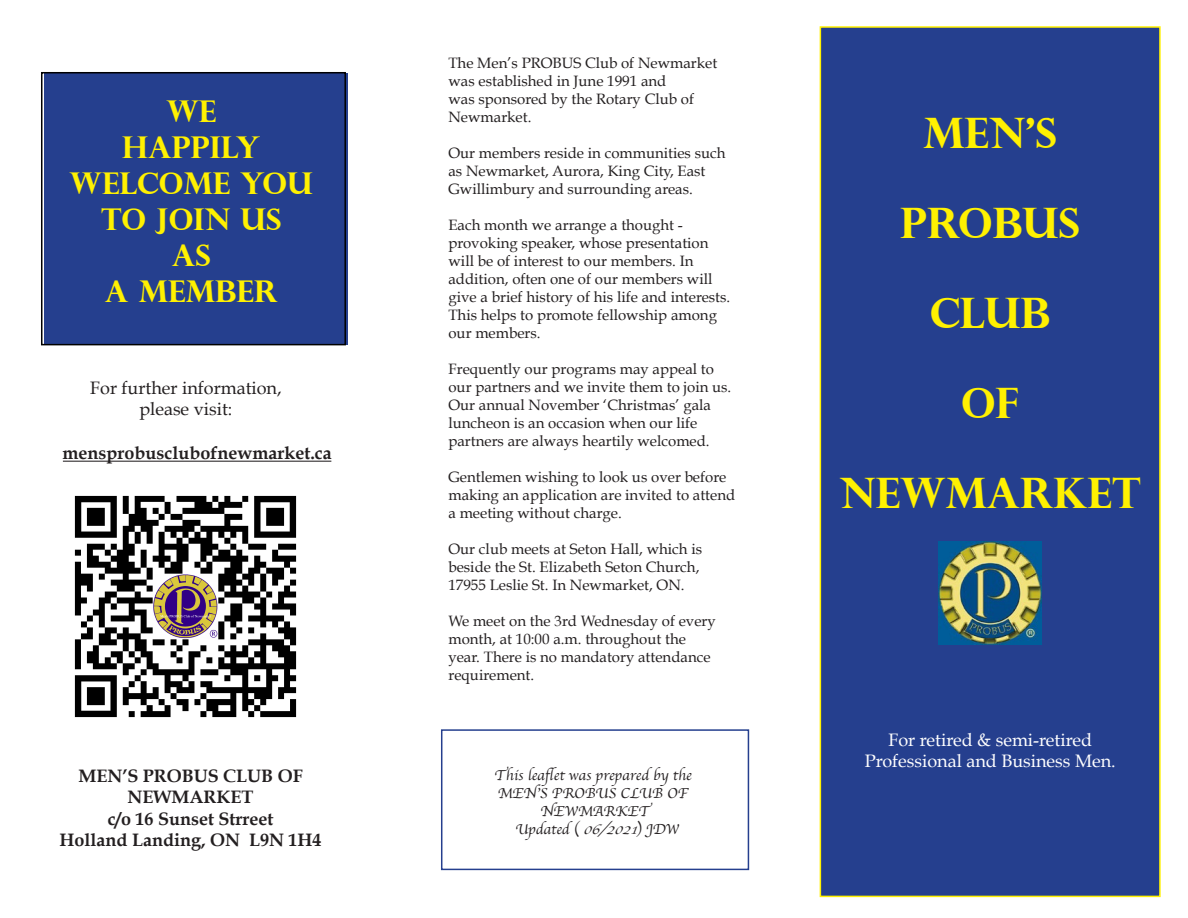
<style>
.page{position:relative;width:1188px;height:918px;background:#fff}
.page>*{position:absolute;margin:0;border:0;box-sizing:border-box;transform-origin:0 0}
.t1{font:700 42px/90px "Perpetua Titling";color:#fff101;text-align:center}
.t2{font:700 30px/36px "Perpetua Titling";color:#fff101;text-align:center}
.t3{font:700 18px/21.6px "Book Antiqua";color:#231f20;text-align:center}
.t4{font:18px "Book Antiqua";color:#fff}
.t5{font:18px/21.6px "Book Antiqua";color:#231f20;text-align:center}
.t6{font:15px/18px "Book Antiqua";color:#231f20}
.t7{font:15px/18px "Apple Chancery";color:#231f20;text-align:center}
.s1{font-style:inherit}
.s2{font-style:italic}
</style>
<div class="page">
<div style="left:44px;top:73px;width:304px;height:272px;background:#253f8e"></div>
<div style="left:41px;top:72px;width:305px;height:273px;border:2px solid #000"></div>
<div style="left:820px;top:27px;width:340px;height:869px;background:#253f8e"></div>
<img style="left:939px;top:542px;width:102px;height:102px">
<div style="left:820px;top:26px;width:341px;height:871px;border:2px solid #fff101"></div>
<div style="left:441px;top:729px;width:308px;height:141px;border:2px solid #253f8e"></div>
<img style="left:74px;top:495px;width:223px;height:223px">
<hr style="left:63px;top:460px;width:268px;height:2px;background:#231f20">
<p class="t2" style="left:70px;top:92px;width:245px">WE<br>HAPPILY<br>WELCOME YOU<br>TO JOIN US<br>AS<br>A MEMBER</p>
<p class="t5" style="left:90px;top:377px;width:193px">For further information, please visit:</p>
<p class="t3" style="left:62px;top:442px;width:271px">mensprobusclubofnewmarket.ca</p>
<p class="t3" style="left:60px;top:765px;width:263px"><span class="s1">MEN’S PROBUS CLUB OF<br>NEWMARKET<br></span>c/o 16 Sunset Strreet<br>Holland Landing, ON L9N 1H4</p>
<p class="t6" style="left:448px;top:54px;width:270px">The Men’s PROBUS Club of Newmarket was established in June 1991 and<br>was sponsored by the Rotary Club of<br>Newmarket.</p>
<p class="t6" style="left:448px;top:144px;width:279px">Our members reside in communities such as Newmarket, Aurora, King City, East<br>Gwillimbury and surrounding areas.</p>
<p class="t6" style="left:448px;top:216px;width:283px">Each month we arrange a thought - provoking speaker, whose presentation will be of interest to our members. In addition, often one of our members will give a brief history of his life and interests.<br>This helps to promote fellowship among our members.</p>
<p class="t6" style="left:448px;top:360px;width:284px">Frequently our programs may appeal to our partners and we invite them to join us.<br>Our annual November ‘Christmas’ gala luncheon is an occasion when our life partners are always heartily welcomed.</p>
<p class="t6" style="left:448px;top:468px;width:288px">Gentlemen wishing to look us over before making an application are invited to attend a meeting without charge.</p>
<p class="t6" style="left:448px;top:540px;width:255px">Our club meets at Seton Hall, which is beside the St. Elizabeth Seton Church,<br>17955 Leslie St. In Newmarket, ON.</p>
<p class="t6" style="left:448px;top:612px;width:269px">We meet on the 3rd Wednesday of every month, at 10:00 a.m. throughout the year. There is no mandatory attendance requirement.</p>
<p class="t7" style="left:494px;top:766px;width:199px">This leaflet was prepared by the<br>MEN’S PROBUS CLUB OF<br>NEWMARKET<br>Updated ( <span class="s2">06/2021</span>) JDW</p>
<p class="t1" style="left:923px;top:87px;width:135px">MEN’S</p>
<p class="t1" style="left:900px;top:177px;width:181px">PROBUS</p>
<p class="t1" style="left:930px;top:267px;width:122px">CLUB</p>
<p class="t1" style="left:839px;top:357px;width:303px">OF<br>NEWMARKET</p>
<p class="t4" style="left:888px;top:729px;width:205px">For retired &amp; semi-retired</p>
<p class="t4" style="left:865px;top:750px;width:252px">Professional and Business Men.</p>
</div>
